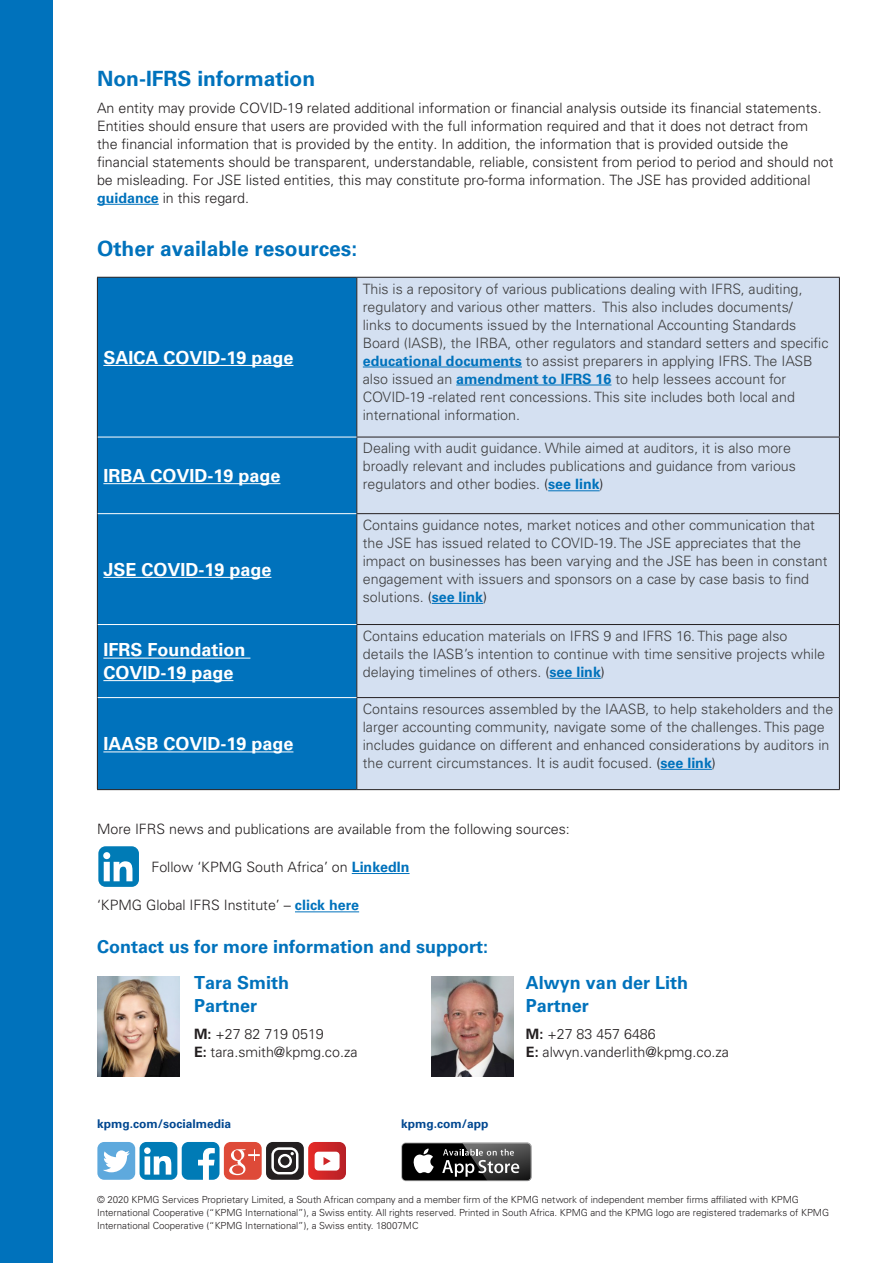
<style>
.page{position:relative;width:893px;height:1263px;background:#fff}
.page>*{position:absolute;margin:0;border:0;box-sizing:border-box;transform-origin:0 0}
.Bodycopy_10pt{font:700 21px "Univers LT Std";color:#0072bc}
.Bodycopy_10pt-2{font:700 18px/22.5px "Univers LT Std";color:#fff}
.Bodycopy_10pt-3{font:700 18px "Univers LT Std";color:#0072bc}
.Bodycopy_10pt-4{font:300 14.25px/18px "Univers LT Std";color:#3e3e3f}
.Bodycopy_10pt-5{font:300 14.25px/18px "Univers LT Std";color:#231f20}
.Name_9_5pt{font:700 12px "Univers LT Std";color:#014790}
.SS_-_back___disclaim{font:300 9.75px/12.8px "Univers LT Std";letter-spacing:-.005em;color:#231f20}
.s1{font-weight:700;color:#0072bc}
.s2{color:#231f20}
.s3{font-weight:700}
</style>
<div class="page">
<img style="left:98px;top:976px;width:82px;height:100px">
<img style="left:431px;top:976px;width:82px;height:100px">
<hr style="left:97px;top:204px;width:62px;height:1px;background:#0072bc">
<div style="left:0;top:0;width:53px;height:1263px;background:#0072bc"></div>
<div style="left:98px;top:278px;width:258px;height:511px;background:#0072bc"></div>
<div style="left:357px;top:278px;width:482px;height:511px;background:#d4e0f1"></div>
<hr style="left:97px;top:277px;width:260px;height:1px;background:#231f20">
<hr style="left:97px;top:278px;width:1px;height:159px;background:#231f20">
<hr style="left:357px;top:277px;width:483px;height:1px;background:#231f20">
<hr style="left:356px;top:278px;width:1px;height:159px;background:#231f20">
<hr style="left:839px;top:278px;width:1px;height:159px;background:#231f20">
<hr style="left:97px;top:437px;width:1px;height:77px;background:#231f20">
<hr style="left:356px;top:437px;width:484px;height:1px;background:#231f20">
<hr style="left:356px;top:437px;width:1px;height:76px;background:#231f20">
<hr style="left:839px;top:437px;width:1px;height:76px;background:#231f20">
<hr style="left:97px;top:514px;width:1px;height:110px;background:#231f20">
<hr style="left:356px;top:514px;width:1px;height:110px;background:#231f20">
<hr style="left:839px;top:514px;width:1px;height:110px;background:#231f20">
<hr style="left:97px;top:624px;width:1px;height:74px;background:#231f20">
<hr style="left:356px;top:625px;width:1px;height:72px;background:#231f20">
<hr style="left:839px;top:625px;width:1px;height:72px;background:#231f20">
<hr style="left:97px;top:698px;width:1px;height:91px;background:#231f20">
<hr style="left:356px;top:698px;width:1px;height:91px;background:#231f20">
<hr style="left:839px;top:698px;width:1px;height:91px;background:#231f20">
<hr style="left:97px;top:789px;width:260px;height:1px;background:#231f20">
<hr style="left:357px;top:789px;width:483px;height:1px;background:#231f20">
<hr style="left:98px;top:437px;width:258px;height:1px;background:#fff">
<hr style="left:98px;top:513px;width:258px;height:1px;background:#fff">
<hr style="left:356px;top:513px;width:484px;height:1px;background:#231f20">
<hr style="left:356px;top:624px;width:484px;height:1px;background:#231f20">
<hr style="left:356px;top:697px;width:484px;height:1px;background:#231f20">
<hr style="left:98px;top:624px;width:258px;height:1px;background:#fff">
<hr style="left:98px;top:697px;width:258px;height:1px;background:#fff">
<hr style="left:103px;top:365px;width:190px;height:1px;background:#fff">
<hr style="left:363px;top:367px;width:159px;height:1px;background:#0072bc">
<hr style="left:456px;top:385px;width:155px;height:1px;background:#0072bc">
<hr style="left:103px;top:483px;width:177px;height:1px;background:#fff">
<hr style="left:548px;top:490px;width:52px;height:1px;background:#0072bc">
<hr style="left:103px;top:577px;width:168px;height:1px;background:#fff">
<hr style="left:432px;top:603px;width:51px;height:1px;background:#0072bc">
<hr style="left:103px;top:658px;width:147px;height:1px;background:#fff">
<hr style="left:103px;top:680px;width:130px;height:1px;background:#fff">
<hr style="left:549px;top:678px;width:52px;height:1px;background:#0072bc">
<hr style="left:103px;top:751px;width:190px;height:1px;background:#fff">
<hr style="left:660px;top:769px;width:52px;height:1px;background:#0072bc">
<hr style="left:352px;top:873px;width:58px;height:1px;background:#0072bc">
<hr style="left:295px;top:911px;width:64px;height:1px;background:#0072bc">
<div style="left:98px;top:846px;width:41px;height:41px;background:#007bb6;border-radius:7px"></div>
<svg style="left:103px;top:852px;width:29px;height:29px"></svg>
<svg style="left:401px;top:1142px;width:130px;height:39px"></svg>
<div style="left:402px;top:1143px;width:129px;height:37px;background:#000;border-radius:4px"></div>
<svg style="left:413px;top:1148px;width:21px;height:25px"></svg>
<img style="left:462px;top:1180px;width:68px;height:1px">
<svg style="left:442px;top:1142px;width:89px;height:38px"></svg>
<div style="left:140px;top:1142px;width:37px;height:38px;background:#007bb6;border-radius:7px"></div>
<svg style="left:144px;top:1147px;width:27px;height:27px"></svg>
<div style="left:182px;top:1142px;width:38px;height:38px;background:#007bb6;border-radius:7px"></div>
<svg style="left:198px;top:1148px;width:17px;height:32px"></svg>
<div style="left:224px;top:1142px;width:38px;height:38px;background:#de4a38;border-radius:7px"></div>
<svg style="left:229px;top:1149px;width:31px;height:26px"></svg>
<svg style="left:308px;top:1142px;width:38px;height:38px"></svg>
<div style="left:97px;top:1142px;width:38px;height:38px;background:#5ea9dd;border-radius:7px"></div>
<svg style="left:103px;top:1150px;width:27px;height:22px"></svg>
<div style="left:266px;top:1142px;width:38px;height:38px;background:#231f20;border-radius:7px"></div>
<svg style="left:271px;top:1147px;width:27px;height:27px"></svg>
<p class="Bodycopy_10pt" style="left:97px;top:66px;width:220px">Non-IFRS information</p>
<p class="Bodycopy_10pt-5" style="left:97px;top:99px;width:738px">An entity may provide COVID-19 related additional information or financial analysis outside its financial statements.<br>Entities should ensure that users are provided with the full information required and that it does not detract from<br>the financial information that is provided by the entity. In addition, the information that is provided outside the financial statements should be transparent, understandable, reliable, consistent from period to period and should not be misleading. For JSE listed entities, this may constitute pro-forma information. The JSE has provided additional <span class="s1">guidance</span> in this regard.</p>
<p class="Bodycopy_10pt" style="left:97px;top:236px;width:262px">Other available resources:</p>
<p class="Bodycopy_10pt-2" style="left:103px;top:346px;width:192px">SAICA COVID-19 page</p>
<p class="Bodycopy_10pt-2" style="left:103px;top:464px;width:179px">IRBA COVID-19 page</p>
<p class="Bodycopy_10pt-2" style="left:103px;top:558px;width:170px">JSE COVID-19 page</p>
<p class="Bodycopy_10pt-2" style="left:103px;top:639px;width:144px">IFRS Foundation<br>COVID-19 page</p>
<p class="Bodycopy_10pt-2" style="left:103px;top:733px;width:192px">IAASB COVID-19 page</p>
<p class="Bodycopy_10pt-4" style="left:363px;top:279px;width:467px">This is a repository of various publications dealing with IFRS, auditing, regulatory and various other matters. This also includes documents/<br>links to documents issued by the International Accounting Standards Board (IASB), the IRBA, other regulators and standard setters and specific <span class="s1">educational documents</span> to assist preparers in applying IFRS. The IASB also issued an <span class="s1">amendment to IFRS 16</span> to help lessees account for COVID-19 -related rent concessions. This site includes both local and international information.</p>
<p class="Bodycopy_10pt-4" style="left:363px;top:439px;width:435px">Dealing with audit guidance. While aimed at auditors, it is also more broadly relevant and includes publications and guidance from various regulators and other bodies. <span class="s2">(</span><span class="s1">see link</span><span class="s2">)</span></p>
<p class="Bodycopy_10pt-4" style="left:363px;top:516px;width:466px">Contains guidance notes, market notices and other communication that the JSE has issued related to COVID-19. The JSE appreciates that the impact on businesses has been varying and the JSE has been in constant engagement with issuers and sponsors on a case by case basis to find solutions. <span class="s2">(</span><span class="s1">see link</span><span class="s2">)</span></p>
<p class="Bodycopy_10pt-4" style="left:363px;top:627px;width:464px">Contains education materials on IFRS 9 and IFRS 16. This page also details the IASB’s intention to continue with time sensitive projects while delaying timelines of others. <span class="s2">(</span><span class="s1">see link</span><span class="s2">)</span></p>
<p class="Bodycopy_10pt-4" style="left:363px;top:700px;width:472px">Contains resources assembled by the IAASB, to help stakeholders and the larger accounting community, navigate some of the challenges. This page includes guidance on different and enhanced considerations by auditors in the current circumstances. It is audit focused. <span class="s2">(</span><span class="s1">see link</span><span class="s2">)</span></p>
<p class="Bodycopy_10pt-5" style="left:97px;top:820px;width:474px">More IFRS news and publications are available from the following sources:</p>
<p class="Bodycopy_10pt-5" style="left:151px;top:858px;width:260px">Follow ‘KPMG South Africa’ on <span class="s1">LinkedIn</span></p>
<p class="Bodycopy_10pt-5" style="left:97px;top:896px;width:264px">‘KPMG Global IFRS Institute’ – <span class="s1">click here</span></p>
<p class="Bodycopy_10pt-3" style="left:97px;top:936px;width:393px">Contact us for more information and support:</p>
<p class="Bodycopy_10pt-3" style="left:194px;top:971px;width:97px">Tara Smith</p>
<p class="Bodycopy_10pt-3" style="left:194px;top:995px;width:65px">Partner</p>
<p class="Bodycopy_10pt-5" style="left:194px;top:1025px;width:165px"><span class="s3">M:</span> +27 82 719 0519<br><span class="s3">E:</span> tara.smith@kpmg.co.za</p>
<p class="Name_9_5pt" style="left:97px;top:1117px;width:136px">kpmg.com/socialmedia</p>
<p class="Name_9_5pt" style="left:401px;top:1117px;width:89px">kpmg.com/app</p>
<p class="Bodycopy_10pt-3" style="left:526px;top:971px;width:164px">Alwyn van der Lith</p>
<p class="Bodycopy_10pt-3" style="left:526px;top:995px;width:65px">Partner</p>
<p class="Bodycopy_10pt-5" style="left:526px;top:1025px;width:205px"><span class="s3">M:</span> +27 83 457 6486<br><span class="s3">E:</span> alwyn.vanderlith@kpmg.co.za</p>
<p class="SS_-_back___disclaim" style="left:97px;top:1193px;width:734px">© 2020 KPMG Services Proprietary Limited, a South African company and a member firm of the KPMG network of independent member firms affiliated with KPMG<br>International Cooperative (“KPMG International”), a Swiss entity. All rights reserved. Printed in South Africa. KPMG and the KPMG logo are registered trademarks of KPMG<br>International Cooperative (“KPMG International”), a Swiss entity. 18007MC</p>
</div>
